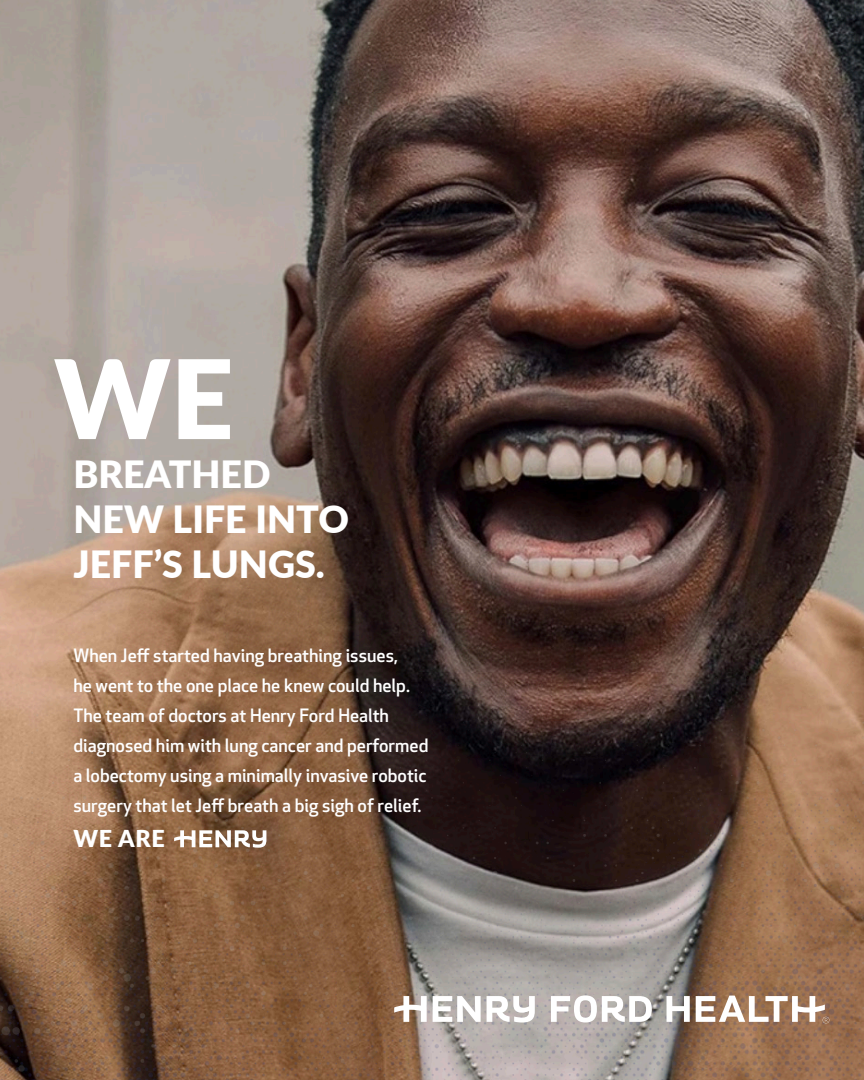
<style>
.page{position:relative;width:864px;height:1080px;background:#fff}
.page>*{position:absolute;margin:0;border:0;box-sizing:border-box;transform-origin:0 0}
.t1{font:900 109.65px "Lato";color:#fff}
.t2{font:900 37.5px/45px "Lato";color:#fff}
.t3{font:900 23.25px "Lato";color:#fff}
.t4{font:500 18px/30px "Apex New";color:#fff}
</style>
<div class="page">
<img style="left:0;top:0;width:864px;height:588px">
<img style="left:0;top:588px;width:864px;height:492px">
<svg style="left:394px;top:995px;width:435px;height:28px"></svg>
<p class="t1" style="left:54px;top:317px;width:181px">WE</p>
<p class="t2" style="left:73px;top:450px;width:277px">BREATHED<br>NEW LIFE INTO<br>JEFF’S LUNGS.</p>
<p class="t4" style="left:73px;top:640px;width:357px">When Jeff started having breathing issues,<br>he went to the one place he knew could help.<br>The team of doctors at Henry Ford Health diagnosed him with lung cancer and performed a lobectomy using a minimally invasive robotic surgery that let Jeff breath a big sigh of relief.</p>
<p class="t3" style="left:73px;top:821px;width:93px">WE ARE</p>
</div>
